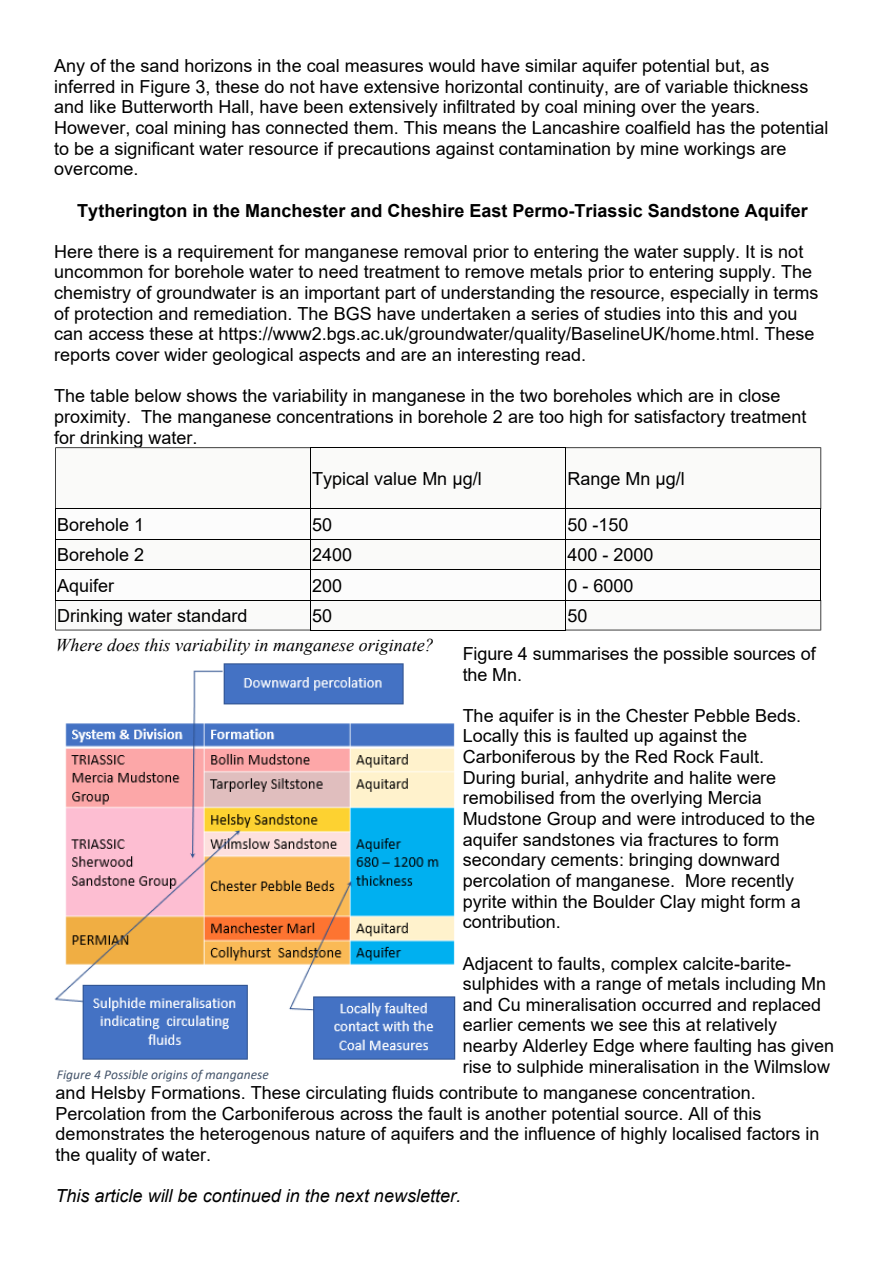
<style>
.page{position:relative;width:893px;height:1263px;background:#fff}
.page>*{position:absolute;margin:0;border:0;box-sizing:border-box;transform-origin:0 0}
.t1{font:18px/20.7px "Arial";color:#000}
.t2{font:700 18px "Arial";color:#000}
.t3{font:italic 18px "Arial";color:#000}
.t4{font:italic 18px "Times New Roman";color:#000}
.t5{font:italic 13.5px "Calibri";color:#44546a}
</style>
<div class="page">
<div style="left:311px;top:448px;width:255px;height:61px;background:#fafaf9"></div>
<div style="left:56px;top:539px;width:255px;height:30px;background:#fafaf9"></div>
<div style="left:311px;top:539px;width:255px;height:30px;background:#fafaf9"></div>
<div style="left:566px;top:539px;width:255px;height:30px;background:#fafaf9"></div>
<div style="left:311px;top:600px;width:255px;height:30px;background:#fafaf9"></div>
<hr style="left:310px;top:447px;width:256px;height:1px;background:#000">
<hr style="left:310px;top:508px;width:256px;height:1px;background:#000">
<hr style="left:55px;top:539px;width:256px;height:1px;background:#000">
<hr style="left:310px;top:539px;width:256px;height:1px;background:#000">
<hr style="left:565px;top:539px;width:256px;height:1px;background:#000">
<hr style="left:55px;top:569px;width:256px;height:1px;background:#000">
<hr style="left:310px;top:569px;width:256px;height:1px;background:#000">
<hr style="left:565px;top:569px;width:256px;height:1px;background:#000">
<hr style="left:310px;top:600px;width:256px;height:1px;background:#000">
<hr style="left:310px;top:630px;width:256px;height:1px;background:#000">
<svg style="left:55px;top:447px;width:255px;height:62px"></svg>
<hr style="left:55px;top:508px;width:1px;height:31px;background:#000">
<hr style="left:55px;top:539px;width:1px;height:31px;background:#000">
<hr style="left:55px;top:569px;width:1px;height:32px;background:#000">
<svg style="left:55px;top:600px;width:255px;height:31px"></svg>
<hr style="left:310px;top:447px;width:1px;height:62px;background:#000">
<hr style="left:310px;top:508px;width:1px;height:31px;background:#000">
<hr style="left:310px;top:539px;width:1px;height:31px;background:#000">
<hr style="left:310px;top:569px;width:1px;height:32px;background:#000">
<hr style="left:310px;top:600px;width:1px;height:30px;background:#000">
<hr style="left:565px;top:508px;width:1px;height:31px;background:#000">
<hr style="left:565px;top:539px;width:1px;height:31px;background:#000">
<hr style="left:565px;top:569px;width:1px;height:32px;background:#000">
<svg style="left:565px;top:447px;width:256px;height:62px"></svg>
<hr style="left:820px;top:508px;width:1px;height:31px;background:#000">
<hr style="left:820px;top:539px;width:1px;height:31px;background:#000">
<hr style="left:820px;top:569px;width:1px;height:32px;background:#000">
<svg style="left:565px;top:600px;width:256px;height:31px"></svg>
<img style="left:54px;top:663px;width:402px;height:397px">
<p class="t1" style="left:54px;top:57px;width:776px">Any of the sand horizons in the coal measures would have similar aquifer potential but, as inferred in Figure 3, these do not have extensive horizontal continuity, are of variable thickness and like Butterworth Hall, have been extensively infiltrated by coal mining over the years.<br>However, coal mining has connected them. This means the Lancashire coalfield has the potential to be a significant water resource if precautions against contamination by mine workings are overcome.</p>
<p class="t2" style="left:77px;top:203px;width:732px">Tytherington in the Manchester and Cheshire East Permo-Triassic Sandstone Aquifer</p>
<p class="t1" style="left:54px;top:243px;width:766px">Here there is a requirement for manganese removal prior to entering the water supply. It is not uncommon for borehole water to need treatment to remove metals prior to entering supply. The chemistry of groundwater is an important part of understanding the resource, especially in terms of protection and remediation. The BGS have undertaken a series of studies into this and you can access these at https://www2.bgs.ac.uk/groundwater/quality/BaselineUK/home.html. These reports cover wider geological aspects and are an interesting read.</p>
<p class="t1" style="left:54px;top:387px;width:754px">The table below shows the variability in manganese in the two boreholes which are in close proximity. The manganese concentrations in borehole 2 are too high for satisfactory treatment for drinking water.</p>
<p class="t1" style="left:312px;top:470px;width:171px">Typical value Mn μg/l</p>
<p class="t1" style="left:567px;top:470px;width:119px">Range Mn μg/l</p>
<p class="t1" style="left:57px;top:516px;width:89px">Borehole 1</p>
<p class="t1" style="left:312px;top:516px;width:22px">50</p>
<p class="t1" style="left:567px;top:516px;width:63px">50 -150</p>
<p class="t1" style="left:57px;top:546px;width:89px">Borehole 2</p>
<p class="t1" style="left:312px;top:546px;width:42px">2400</p>
<p class="t1" style="left:567px;top:546px;width:88px">400 - 2000</p>
<p class="t1" style="left:57px;top:577px;width:59px">Aquifer</p>
<p class="t1" style="left:312px;top:577px;width:32px">200</p>
<p class="t1" style="left:567px;top:577px;width:68px">0 - 6000</p>
<p class="t1" style="left:57px;top:607px;width:192px">Drinking water standard</p>
<p class="t1" style="left:312px;top:607px;width:22px">50</p>
<p class="t1" style="left:567px;top:607px;width:22px">50</p>
<p class="t4" style="left:56px;top:638px;width:380px">Where does this variability in manganese originate?</p>
<p class="t1" style="left:463px;top:645px;width:355px">Figure 4 summarises the possible sources of the Mn.</p>
<p class="t1" style="left:463px;top:707px;width:354px">The aquifer is in the Chester Pebble Beds.<br>Locally this is faulted up against the Carboniferous by the Red Rock Fault.<br>During burial, anhydrite and halite were remobilised from the overlying Mercia Mudstone Group and were introduced to the aquifer sandstones via fractures to form secondary cements: bringing downward percolation of manganese. More recently pyrite within the Boulder Clay might form a contribution.</p>
<p class="t1" style="left:463px;top:954px;width:373px">Adjacent to faults, complex calcite-barite&shy;sulphides with a range of metals including Mn and Cu mineralisation occurred and replaced earlier cements we see this at relatively nearby Alderley Edge where faulting has given rise to sulphide mineralisation in the Wilmslow</p>
<p class="t1" style="left:56px;top:1084px;width:765px">and Helsby Formations. These circulating fluids contribute to manganese concentration.<br>Percolation from the Carboniferous across the fault is another potential source. All of this demonstrates the heterogenous nature of aquifers and the influence of highly localised factors in the quality of water.</p>
<p class="t3" style="left:56px;top:1189px;width:407px">This article will be continued in the next newsletter.</p>
<p class="t5" style="left:57px;top:1068px;width:213px">Figure 4 Possible origins of manganese</p>
</div>
